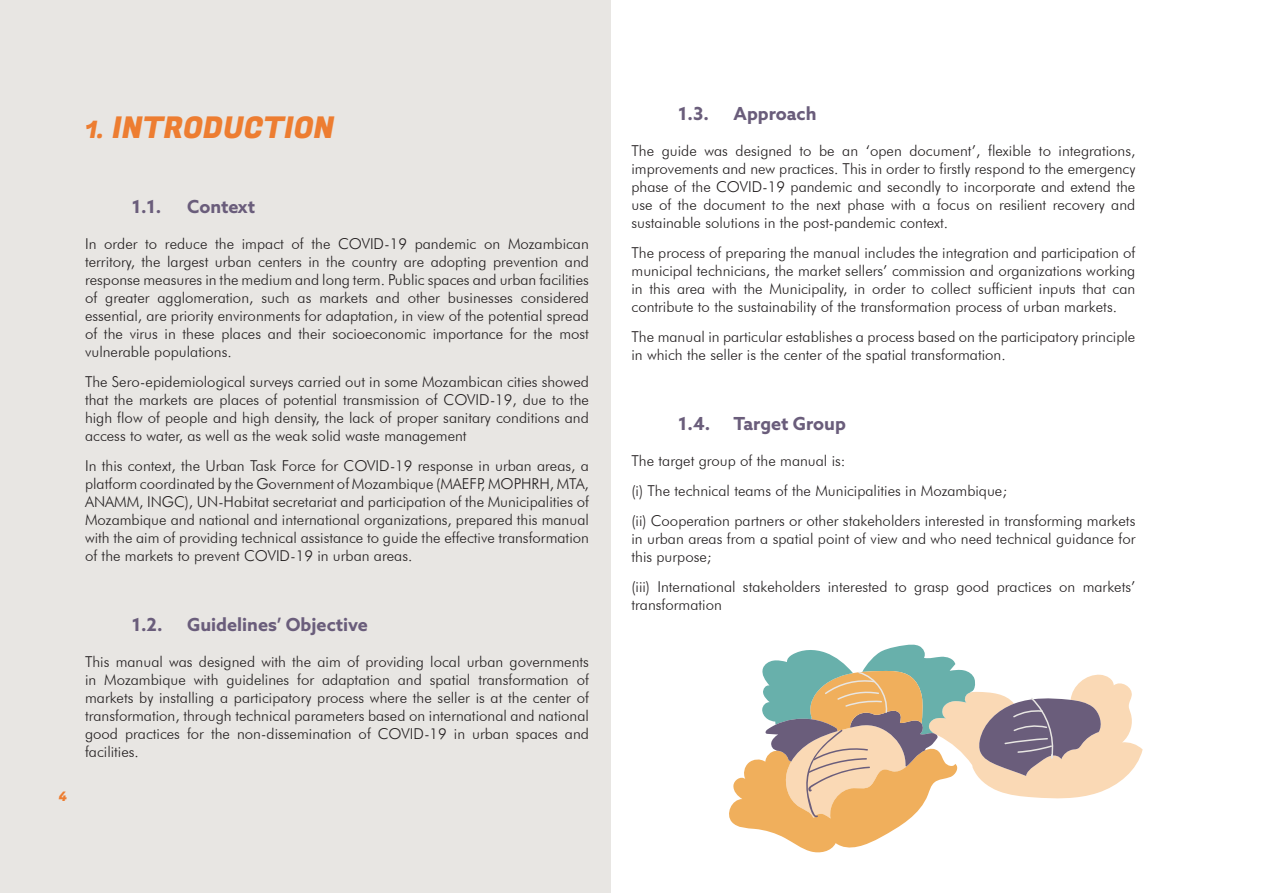
<style>
.page{position:relative;width:1263px;height:893px;background:#fff}
.page>*{position:absolute;margin:0;border:0;box-sizing:border-box;transform-origin:0 0}
.t1{font:30px "Fugaz One";color:#ed7d31}
.t2{font:700 18px "Azo Sans";color:#6a5d7b}
.t3{font:300 15px/18px "Futura BT";color:#231f20;text-align:justify}
.t4{font:13.5px "Fugaz One";color:#ed7d31}
.s1{font-size:24px}
</style>
<div class="page">
<div style="left:0;top:0;width:610px;height:893px;background:#e8e6e3"></div>
<svg style="left:729px;top:644px;width:414px;height:209px"></svg>
<p class="t1" style="left:85px;top:106px;width:251px"><span class="s1">1.</span> INTRODUCTION</p>
<p class="t2" style="left:132px;top:195px;width:31px">1.1.</p>
<p class="t2" style="left:187px;top:195px;width:70px">Context</p>
<p class="t3" style="left:85px;top:235px;width:505px">In order to reduce the impact of the COVID-19 pandemic on Mozambican territory, the largest urban centers in the country are adopting prevention and response measures in the medium and long term. Public spaces and urban facilities of greater agglomeration, such as markets and other businesses considered essential, are priority environments for adaptation, in view of the potential spread of the virus in these places and their socioeconomic importance for the most vulnerable populations.</p>
<p class="t3" style="left:85px;top:373px;width:505px">The Sero-epidemiological surveys carried out in some Mozambican cities showed that the markets are places of potential transmission of COVID-19, due to the high flow of people and high density, the lack of proper sanitary conditions and access to water, as well as the weak solid waste management</p>
<p class="t3" style="left:85px;top:457px;width:505px">In this context, the Urban Task Force for COVID-19 response in urban areas, a platform coordinated by the Government of Mozambique (MAEFP, MOPHRH, MTA, ANAMM, INGC), UN-Habitat secretariat and participation of the Municipalities of Mozambique and national and international organizations, prepared this manual with the aim of providing technical assistance to guide the effective transformation of the markets to prevent COVID-19 in urban areas.</p>
<p class="t4" style="left:59px;top:787px;width:10px">4</p>
<p class="t2" style="left:132px;top:613px;width:32px">1.2.</p>
<p class="t2" style="left:187px;top:613px;width:182px">Guidelines’ Objective</p>
<p class="t3" style="left:85px;top:652px;width:505px">This manual was designed with the aim of providing local urban governments in Mozambique with guidelines for adaptation and spatial transformation of markets by installing a participatory process where the seller is at the center of transformation, through technical parameters based on international and national good practices for the non-dissemination of COVID-19 in urban spaces and facilities.</p>
<p class="t2" style="left:678px;top:102px;width:32px">1.3.</p>
<p class="t2" style="left:733px;top:102px;width:85px">Approach</p>
<p class="t3" style="left:631px;top:142px;width:505px">The guide was designed to be an ‘open document’, flexible to integrations, improvements and new practices. This in order to firstly respond to the emergency phase of the COVID-19 pandemic and secondly to incorporate and extend the use of the document to the next phase with a focus on resilient recovery and sustainable solutions in the post-pandemic context.</p>
<p class="t3" style="left:631px;top:244px;width:505px">The process of preparing the manual includes the integration and participation of municipal technicians, the market sellers’ commission and organizations working in this area with the Municipality, in order to collect sufficient inputs that can contribute to the sustainability of the transformation process of urban markets.</p>
<p class="t3" style="left:631px;top:328px;width:505px">The manual in particular establishes a process based on the participatory principle in which the seller is the center of the spatial transformation.</p>
<p class="t2" style="left:678px;top:411px;width:34px">1.4.</p>
<p class="t2" style="left:733px;top:411px;width:114px">Target Group</p>
<p class="t3" style="left:631px;top:451px;width:216px">The target group of the manual is:</p>
<p class="t3" style="left:631px;top:481px;width:377px">(i) The technical teams of the Municipalities in Mozambique;</p>
<p class="t3" style="left:631px;top:511px;width:505px">(ii) Cooperation partners or other stakeholders interested in transforming markets in urban areas from a spatial point of view and who need technical guidance for this purpose;</p>
<p class="t3" style="left:631px;top:577px;width:505px">(iii) International stakeholders interested to grasp good practices on markets’ transformation</p>
</div>
